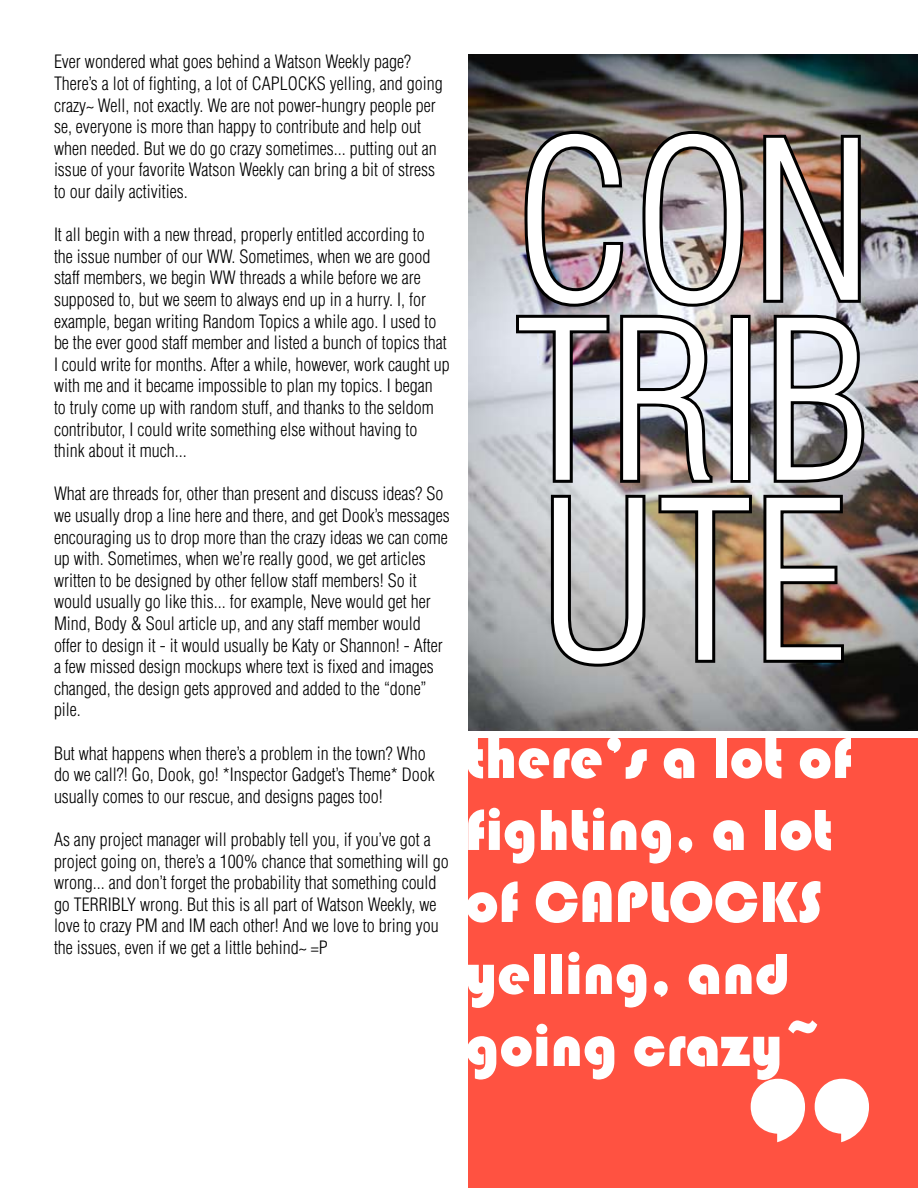
<style>
.page{position:relative;width:918px;height:1188px;background:#fff}
.page>*{position:absolute;margin:0;border:0;box-sizing:border-box;transform-origin:0 0}
.t1{font:240px "Bauhaus 93";color:#fff}
.t2{font:300 condensed 216px/180px "Helvetica LT";letter-spacing:-.005em;color:#fff;text-align:justify}
.t3{font:60px/72px "Bauhaus 93";color:#fff}
.t4{font:300 condensed 18px/21.6px "Helvetica LT";color:#000}
</style>
<div class="page">
<div style="left:468px;top:738px;width:450px;height:450px;background:#ff5241"></div>
<img style="left:468px;top:54px;width:450px;height:677px">
<img style="left:513px;top:128px;width:234px;height:358px">
<div style="left:730px;top:315px;width:21px;height:168px;border:6px solid #000"></div>
<img style="left:760px;top:130px;width:107px;height:356px">
<svg style="left:548px;top:492px;width:100px;height:178px;background:#909193"></svg>
<img style="left:655px;top:492px;width:192px;height:174px">
<p class="t4" style="left:54px;top:51px;width:390px">Ever wondered what goes behind a Watson Weekly page?<br>There’s a lot of fighting, a lot of CAPLOCKS yelling, and going crazy~ Well, not exactly. We are not power-hungry people per se, everyone is more than happy to contribute and help out when needed. But we do go crazy sometimes... putting out an issue of your favorite Watson Weekly can bring a bit of stress to our daily activities.</p>
<p class="t4" style="left:54px;top:224px;width:397px">It all begin with a new thread, properly entitled according to<br>the issue number of our WW. Sometimes, when we are good staff members, we begin WW threads a while before we are supposed to, but we seem to always end up in a hurry. I, for example, began writing Random Topics a while ago. I used to be the ever good staff member and listed a bunch of topics that I could write for months. After a while, however, work caught up with me and it became impossible to plan my topics. I began<br>to truly come up with random stuff, and thanks to the seldom contributor, I could write something else without having to think about it much...</p>
<p class="t4" style="left:54px;top:483px;width:397px">What are threads for, other than present and discuss ideas? So we usually drop a line here and there, and get Dook’s messages encouraging us to drop more than the crazy ideas we can come up with. Sometimes, when we’re really good, we get articles written to be designed by other fellow staff members! So it would usually go like this... for example, Neve would get her Mind, Body &amp; Soul article up, and any staff member would offer to design it - it would usually be Katy or Shannon! - After a few missed design mockups where text is fixed and images changed, the design gets approved and added to the “done” pile.</p>
<p class="t4" style="left:54px;top:742px;width:382px">But what happens when there’s a problem in the town? Who do we call?! Go, Dook, go! *Inspector Gadget’s Theme* Dook usually comes to our rescue, and designs pages too!</p>
<p class="t4" style="left:54px;top:829px;width:396px">As any project manager will probably tell you, if you’ve got a project going on, there’s a 100% chance that something will go wrong... and don’t forget the probability that something could go TERRIBLY wrong. But this is all part of Watson Weekly, we love to crazy PM and IM each other! And we love to bring you the issues, even if we get a little behind~ =P</p>
<h2 class="t2" style="left:514px;top:130px;width:360px">CON TRIB UTE</h2>
<h3 class="t3" style="left:465px;top:723px;width:389px">there’s a lot of fighting, a lot of CAPLOCKS yelling, and going crazy~</h3>
<h1 class="t1" style="left:733px;top:1026px;width:155px">”</h1>
</div>
